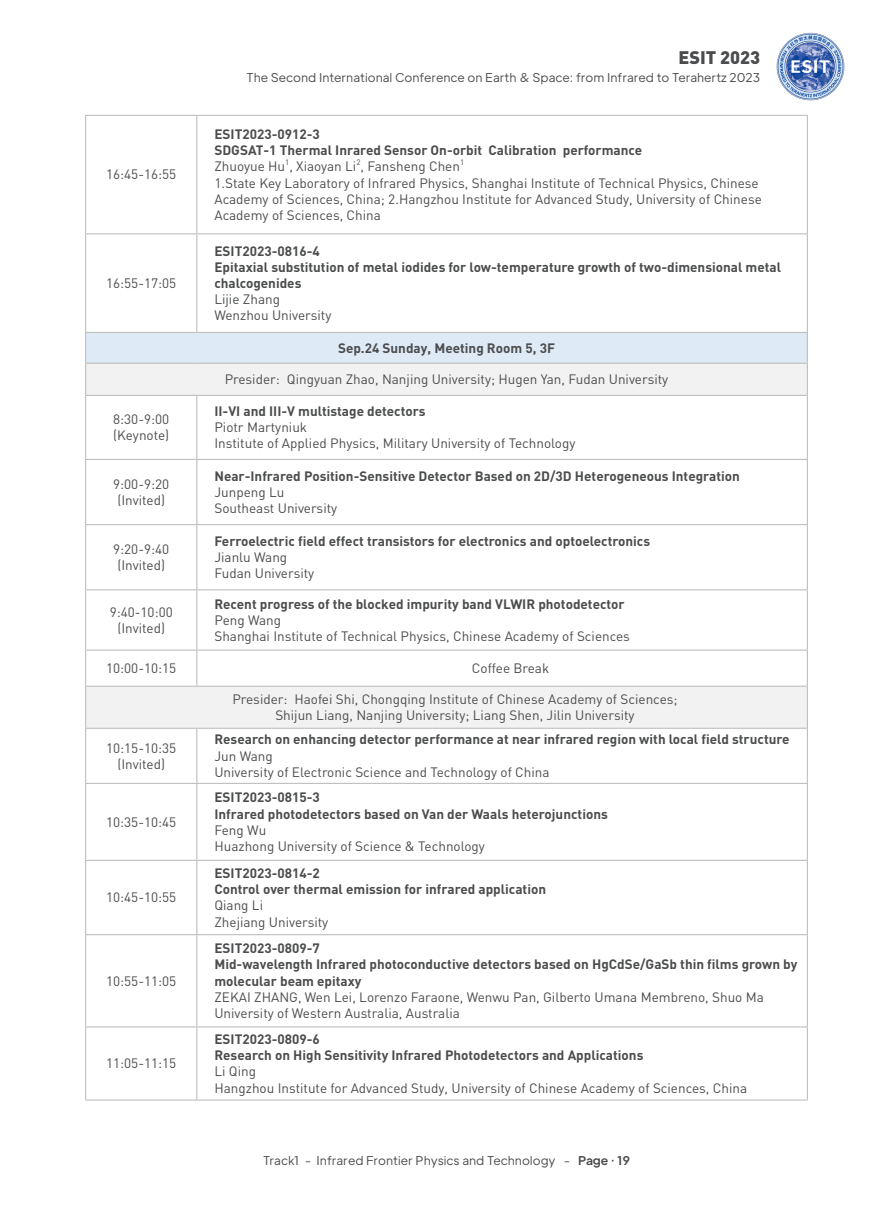
<style>
.page{position:relative;width:893px;height:1212px;background:#fff}
.page>*{position:absolute;margin:0;border:0;box-sizing:border-box;transform-origin:0 0}
.t1{font:900 18px "DIN";color:#4b4c4d}
.t2{font:13.5px/16.2px "DIN";color:#4b4c4d}
.t3{font:700 13.5px/16.2px "DIN";color:#4b4c4d}
.t4{font:300 12px "Plus Jakarta Text";color:#4b4c4d}
.t5{font:7.8px "DIN";color:#4b4c4d}
.s1{font-weight:400}
.s2{font-weight:700}
</style>
<div class="page">
<img style="left:776px;top:32px;width:69px;height:69px">
<div style="left:86px;top:332px;width:721px;height:31px;background:#deeaf6"></div>
<svg style="left:86px;top:364px;width:721px;height:364px"></svg>
<hr style="left:85px;top:115px;width:112px;height:1px;background:#bfbfbf">
<hr style="left:197px;top:115px;width:611px;height:1px;background:#bfbfbf">
<hr style="left:85px;top:233px;width:112px;height:1px;background:#bfbfbf">
<hr style="left:197px;top:233px;width:611px;height:1px;background:#bfbfbf">
<hr style="left:85px;top:459px;width:112px;height:1px;background:#bfbfbf">
<hr style="left:197px;top:459px;width:611px;height:1px;background:#bfbfbf">
<hr style="left:85px;top:524px;width:112px;height:1px;background:#bfbfbf">
<hr style="left:197px;top:524px;width:611px;height:1px;background:#bfbfbf">
<hr style="left:85px;top:589px;width:112px;height:1px;background:#bfbfbf">
<hr style="left:197px;top:589px;width:611px;height:1px;background:#bfbfbf">
<hr style="left:85px;top:649px;width:112px;height:2px;background:#bfbfbf">
<hr style="left:197px;top:649px;width:611px;height:2px;background:#bfbfbf">
<hr style="left:85px;top:783px;width:112px;height:1px;background:#bfbfbf">
<hr style="left:197px;top:783px;width:611px;height:1px;background:#bfbfbf">
<hr style="left:85px;top:860px;width:112px;height:1px;background:#bfbfbf">
<hr style="left:197px;top:860px;width:611px;height:1px;background:#bfbfbf">
<hr style="left:85px;top:934px;width:112px;height:1px;background:#bfbfbf">
<hr style="left:197px;top:934px;width:611px;height:1px;background:#bfbfbf">
<hr style="left:85px;top:1026px;width:112px;height:1px;background:#bfbfbf">
<hr style="left:197px;top:1026px;width:611px;height:1px;background:#bfbfbf">
<hr style="left:85px;top:1099px;width:112px;height:1px;background:#bfbfbf">
<hr style="left:197px;top:1099px;width:611px;height:1px;background:#bfbfbf">
<hr style="left:85px;top:116px;width:1px;height:117px;background:#bfbfbf">
<hr style="left:85px;top:234px;width:1px;height:98px;background:#bfbfbf">
<hr style="left:85px;top:396px;width:1px;height:63px;background:#bfbfbf">
<hr style="left:85px;top:460px;width:1px;height:64px;background:#bfbfbf">
<hr style="left:85px;top:525px;width:1px;height:64px;background:#bfbfbf">
<hr style="left:85px;top:590px;width:1px;height:59px;background:#bfbfbf">
<hr style="left:85px;top:651px;width:1px;height:35px;background:#bfbfbf">
<hr style="left:85px;top:729px;width:1px;height:54px;background:#bfbfbf">
<hr style="left:85px;top:784px;width:1px;height:76px;background:#bfbfbf">
<hr style="left:85px;top:861px;width:1px;height:73px;background:#bfbfbf">
<hr style="left:85px;top:935px;width:1px;height:91px;background:#bfbfbf">
<hr style="left:85px;top:1027px;width:1px;height:72px;background:#bfbfbf">
<hr style="left:196px;top:116px;width:1px;height:117px;background:#bfbfbf">
<hr style="left:807px;top:116px;width:1px;height:117px;background:#bfbfbf">
<hr style="left:196px;top:234px;width:1px;height:98px;background:#bfbfbf">
<hr style="left:807px;top:234px;width:1px;height:98px;background:#bfbfbf">
<hr style="left:196px;top:396px;width:1px;height:63px;background:#bfbfbf">
<hr style="left:807px;top:395px;width:1px;height:64px;background:#bfbfbf">
<hr style="left:196px;top:460px;width:1px;height:64px;background:#bfbfbf">
<hr style="left:807px;top:460px;width:1px;height:64px;background:#bfbfbf">
<hr style="left:196px;top:525px;width:1px;height:64px;background:#bfbfbf">
<hr style="left:807px;top:525px;width:1px;height:64px;background:#bfbfbf">
<hr style="left:196px;top:590px;width:1px;height:59px;background:#bfbfbf">
<hr style="left:807px;top:590px;width:1px;height:59px;background:#bfbfbf">
<hr style="left:196px;top:651px;width:1px;height:35px;background:#bfbfbf">
<hr style="left:807px;top:651px;width:1px;height:35px;background:#bfbfbf">
<hr style="left:196px;top:729px;width:1px;height:54px;background:#bfbfbf">
<hr style="left:807px;top:728px;width:1px;height:55px;background:#bfbfbf">
<hr style="left:196px;top:784px;width:1px;height:76px;background:#bfbfbf">
<hr style="left:807px;top:784px;width:1px;height:76px;background:#bfbfbf">
<hr style="left:196px;top:861px;width:1px;height:73px;background:#bfbfbf">
<hr style="left:807px;top:861px;width:1px;height:73px;background:#bfbfbf">
<hr style="left:196px;top:935px;width:1px;height:91px;background:#bfbfbf">
<hr style="left:807px;top:935px;width:1px;height:91px;background:#bfbfbf">
<hr style="left:196px;top:1027px;width:1px;height:72px;background:#bfbfbf">
<hr style="left:807px;top:1027px;width:1px;height:72px;background:#bfbfbf">
<hr style="left:85px;top:332px;width:112px;height:1px;background:#bfbfbf">
<hr style="left:85px;top:333px;width:1px;height:30px;background:#bfbfbf">
<hr style="left:197px;top:332px;width:611px;height:1px;background:#bfbfbf">
<hr style="left:807px;top:333px;width:1px;height:30px;background:#bfbfbf">
<hr style="left:85px;top:364px;width:1px;height:31px;background:#bfbfbf">
<hr style="left:85px;top:363px;width:112px;height:1px;background:#bfbfbf">
<hr style="left:197px;top:363px;width:611px;height:1px;background:#bfbfbf">
<hr style="left:807px;top:364px;width:1px;height:31px;background:#bfbfbf">
<hr style="left:85px;top:395px;width:112px;height:1px;background:#bfbfbf">
<hr style="left:197px;top:395px;width:610px;height:1px;background:#bfbfbf">
<hr style="left:85px;top:687px;width:1px;height:41px;background:#bfbfbf">
<hr style="left:85px;top:686px;width:112px;height:1px;background:#bfbfbf">
<hr style="left:197px;top:686px;width:610px;height:1px;background:#bfbfbf">
<hr style="left:807px;top:686px;width:1px;height:42px;background:#bfbfbf">
<hr style="left:85px;top:728px;width:112px;height:1px;background:#bfbfbf">
<hr style="left:197px;top:728px;width:610px;height:1px;background:#bfbfbf">
<p class="t2" style="left:106px;top:166px;width:72px">16:45-16:55</p>
<p class="t2" style="left:106px;top:275px;width:72px">16:55-17:05</p>
<h1 class="t1" style="left:678px;top:46px;width:83px">ESIT 2023</h1>
<p class="t4" style="left:247px;top:70px;width:515px">The Second International Conference on Earth &amp; Space: from Infrared to Terahertz 2023</p>
<p class="t3" style="left:214px;top:125px;width:429px">ESIT2023-0912-3<br>SDGSAT-1 Thermal Inrared Sensor On-orbit Calibration performance<br><span class="s1">Zhuoyue Hu , Xiaoyan Li , Fansheng Chen</span></p>
<p class="t5" style="left:285px;top:157px;width:6px">1</p>
<p class="t5" style="left:356px;top:157px;width:6px">2</p>
<p class="t5" style="left:460px;top:157px;width:6px">1</p>
<p class="t2" style="left:214px;top:174px;width:549px">1.State Key Laboratory of Infrared Physics, Shanghai Institute of Technical Physics, Chinese<br>Academy of Sciences, China; 2.Hangzhou Institute for Advanced Study, University of Chinese<br>Academy of Sciences, China</p>
<p class="t3" style="left:214px;top:242px;width:568px">ESIT2023-0816-4<br>Epitaxial substitution of metal iodides for low-temperature growth of two-dimensional metal chalcogenides<br><span class="s1">Lijie Zhang<br>Wenzhou University</span></p>
<p class="t3" style="left:338px;top:339px;width:218px">Sep.24 Sunday, Meeting Room 5, 3F</p>
<p class="t2" style="left:225px;top:371px;width:445px">Presider: Qingyuan Zhao, Nanjing University; Hugen Yan, Fudan University</p>
<p class="t2" style="left:113px;top:411px;width:58px">8:30-9:00 (Keynote)</p>
<p class="t2" style="left:214px;top:403px;width:363px"><span class="s2">II-VI and III-V multistage detectors<br></span>Piotr Martyniuk<br>Institute of Applied Physics, Military University of Technology</p>
<p class="t2" style="left:113px;top:475px;width:58px;text-align:center">9:00-9:20 (Invited)</p>
<p class="t3" style="left:214px;top:467px;width:527px">Near-Infrared Position-Sensitive Detector Based on 2D/3D Heterogeneous Integration</p>
<p class="t2" style="left:214px;top:484px;width:72px">Junpeng Lu</p>
<p class="t2" style="left:214px;top:500px;width:124px">Southeast University</p>
<p class="t2" style="left:113px;top:541px;width:58px;text-align:center">9:20-9:40 (Invited)</p>
<p class="t3" style="left:214px;top:532px;width:437px">Ferroelectric field effect transistors for electronics and optoelectronics<br><span class="s1">Jianlu Wang<br>Fudan University</span></p>
<p class="t2" style="left:110px;top:603px;width:65px;text-align:center">9:40-10:00 (Invited)</p>
<p class="t2" style="left:214px;top:595px;width:417px"><span class="s2">Recent progress of the blocked impurity band VLWIR photodetector<br></span>Peng Wang<br>Shanghai Institute of Technical Physics, Chinese Academy of Sciences</p>
<p class="t2" style="left:106px;top:660px;width:72px">10:00-10:15</p>
<p class="t2" style="left:472px;top:660px;width:79px">Coffee Break</p>
<p class="t2" style="left:232px;top:691px;width:447px">Presider: Haofei Shi, Chongqing Institute of Chinese Academy of Sciences;</p>
<p class="t2" style="left:275px;top:707px;width:361px">Shijun Liang, Nanjing University; Liang Shen, Jilin University</p>
<p class="t2" style="left:106px;top:739px;width:72px;text-align:center">10:15-10:35 (Invited)</p>
<p class="t3" style="left:214px;top:731px;width:577px">Research on enhancing detector performance at near infrared region with local field structure<br><span class="s1">Jun Wang<br>University of Electronic Science and Technology of China</span></p>
<p class="t2" style="left:106px;top:813px;width:72px">10:35-10:45</p>
<p class="t3" style="left:214px;top:789px;width:107px">ESIT2023-0815-3</p>
<p class="t3" style="left:214px;top:805px;width:395px">Infrared photodetectors based on Van der Waals heterojunctions</p>
<p class="t2" style="left:214px;top:821px;width:53px">Feng Wu</p>
<p class="t2" style="left:214px;top:838px;width:272px">Huazhong University of Science &amp; Technology</p>
<p class="t2" style="left:106px;top:889px;width:72px">10:45-10:55</p>
<p class="t2" style="left:106px;top:972px;width:72px">10:55-11:05</p>
<p class="t2" style="left:106px;top:1055px;width:72px">11:05-11:15</p>
<p class="t3" style="left:214px;top:864px;width:107px">ESIT2023-0814-2</p>
<p class="t3" style="left:214px;top:881px;width:333px">Control over thermal emission for infrared application</p>
<p class="t2" style="left:214px;top:897px;width:50px">Qiang Li</p>
<p class="t2" style="left:214px;top:913px;width:115px">Zhejiang University</p>
<p class="t3" style="left:214px;top:939px;width:585px">ESIT2023-0809-7<br>Mid-wavelength Infrared photoconductive detectors based on HgCdSe/GaSb thin films grown by molecular beam epitaxy<br><span class="s1">ZEKAI ZHANG, Wen Lei, Lorenzo Faraone, Wenwu Pan, Gilberto Umana Membreno, Shuo Ma University of Western Australia, Australia</span></p>
<p class="t2" style="left:214px;top:1031px;width:534px"><span class="s2">ESIT2023-0809-6<br>Research on High Sensitivity Infrared Photodetectors and Applications<br></span>Li Qing<br>Hangzhou Institute for Advanced Study, University of Chinese Academy of Sciences, China</p>
<p class="t4" style="left:263px;top:1152px;width:368px">Track1 - Infrared Frontier Physics and Technology - <span class="s2">Page · 19</span></p>
</div>
